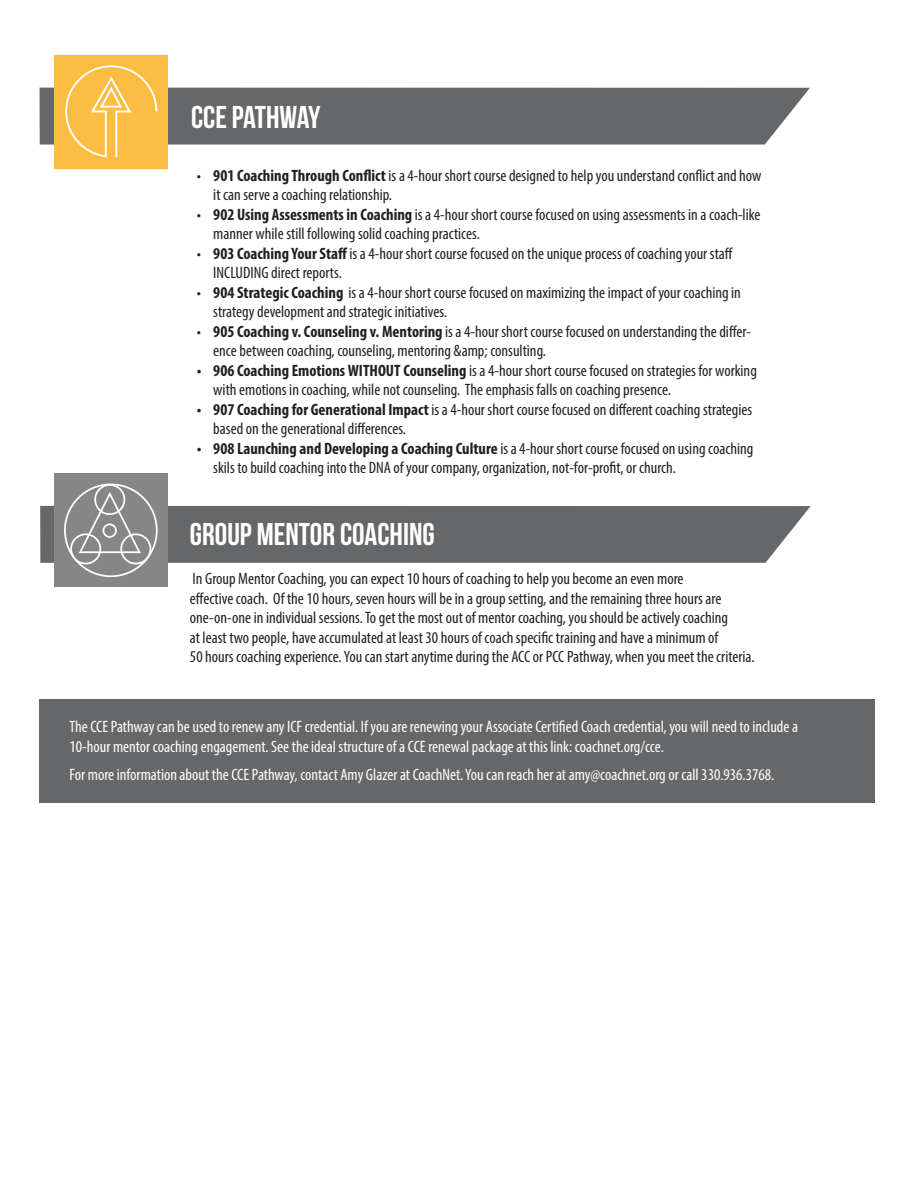
<style>
.page{position:relative;width:918px;height:1188px;background:#fff}
.page>*{position:absolute;margin:0;border:0;box-sizing:border-box;transform-origin:0 0}
.t1{font:31.5px "Bebas Neue";color:#fff}
.t2{font:condensed 16.5px/19.5px "Myriad Pro";color:#231f20}
.t3{font:condensed 16.5px/19.5px "Myriad Pro";color:#fff}
.s1{font-weight:700}
</style>
<div class="page">
<div style="left:40px;top:88px;width:770px;height:57px;background:#666768"></div>
<div style="left:55px;top:55px;width:113px;height:113px;background:#fdbc42"></div>
<svg style="left:65px;top:65px;width:92px;height:92px"></svg>
<div style="left:40px;top:700px;width:835px;height:103px;background:#666768"></div>
<div style="left:40px;top:506px;width:771px;height:57px;background:#666768"></div>
<div style="left:54px;top:474px;width:114px;height:113px;background:#868687"></div>
<svg style="left:64px;top:484px;width:94px;height:93px"></svg>
<h1 class="t1" style="left:191px;top:100px;width:131px">CCE PATHWAY</h1>
<p class="t2" style="left:213px;top:165px;width:550px;text-indent:-16px">• <span class="s1">901 Coaching Through Conflict</span> is a 4-hour short course designed to help you understand conflict and how it can serve a coaching relationship.</p>
<p class="t2" style="left:213px;top:204px;width:549px;text-indent:-16px">• <span class="s1">902 Using Assessments in Coaching</span> is a 4-hour short course focused on using assessments in a coach-like manner while still following solid coaching practices.</p>
<p class="t2" style="left:213px;top:243px;width:521px;text-indent:-16px">• <span class="s1">903 Coaching Your Staff</span> is a 4-hour short course focused on the unique process of coaching your staff<br>INCLUDING direct reports.</p>
<p class="t2" style="left:213px;top:282px;width:529px;text-indent:-16px">• <span class="s1">904 Strategic Coaching</span> is a 4-hour short course focused on maximizing the impact of your coaching in strategy development and strategic initiatives.</p>
<p class="t2" style="left:213px;top:321px;width:539px;text-indent:-16px">• <span class="s1">905 Coaching v. Counseling v. Mentoring</span> is a 4-hour short course focused on understanding the differ&shy;ence between coaching, counseling, mentoring &amp;amp; consulting.</p>
<p class="t2" style="left:213px;top:360px;width:545px;text-indent:-16px"><span class="s1">• 906 Coaching Emotions WITHOUT Counseling</span> is a 4-hour short course focused on strategies for working with emotions in coaching, while not counseling. The emphasis falls on coaching presence.</p>
<p class="t2" style="left:213px;top:399px;width:541px;text-indent:-16px"><span class="s1">• 907 Coaching for Generational Impact</span> is a 4-hour short course focused on different coaching strategies based on the generational differences.</p>
<p class="t2" style="left:213px;top:438px;width:542px;text-indent:-16px"><span class="s1">• 908 Launching and Developing a Coaching Culture</span> is a 4-hour short course focused on using coaching skils to build coaching into the DNA of your company, organization, not-for-profit, or church.</p>
<h1 class="t1" style="left:190px;top:517px;width:246px">GROUP MENTOR COACHING</h1>
<p class="t2" style="left:190px;top:569px;width:566px">In Group Mentor Coaching, you can expect 10 hours of coaching to help you become an even more<br>effective coach. Of the 10 hours, seven hours will be in a group setting, and the remaining three hours are one-on-one in individual sessions. To get the most out of mentor coaching, you should be actively coaching<br>at least two people, have accumulated at least 30 hours of coach specific training and have a minimum of<br>50 hours coaching experience. You can start anytime during the ACC or PCC Pathway, when you meet the criteria.</p>
<p class="t3" style="left:70px;top:717px;width:730px">The CCE Pathway can be used to renew any ICF credential. If you are renewing your Associate Certified Coach credential, you will need to include a<br>10-hour mentor coaching engagement. See the ideal structure of a CCE renewal package at this link: coachnet.org/cce.</p>
<p class="t3" style="left:70px;top:765px;width:706px">For more information about the CCE Pathway, contact Amy Glazer at CoachNet. You can reach her at amy@coachnet.org or call 330.936.3768.</p>
</div>
